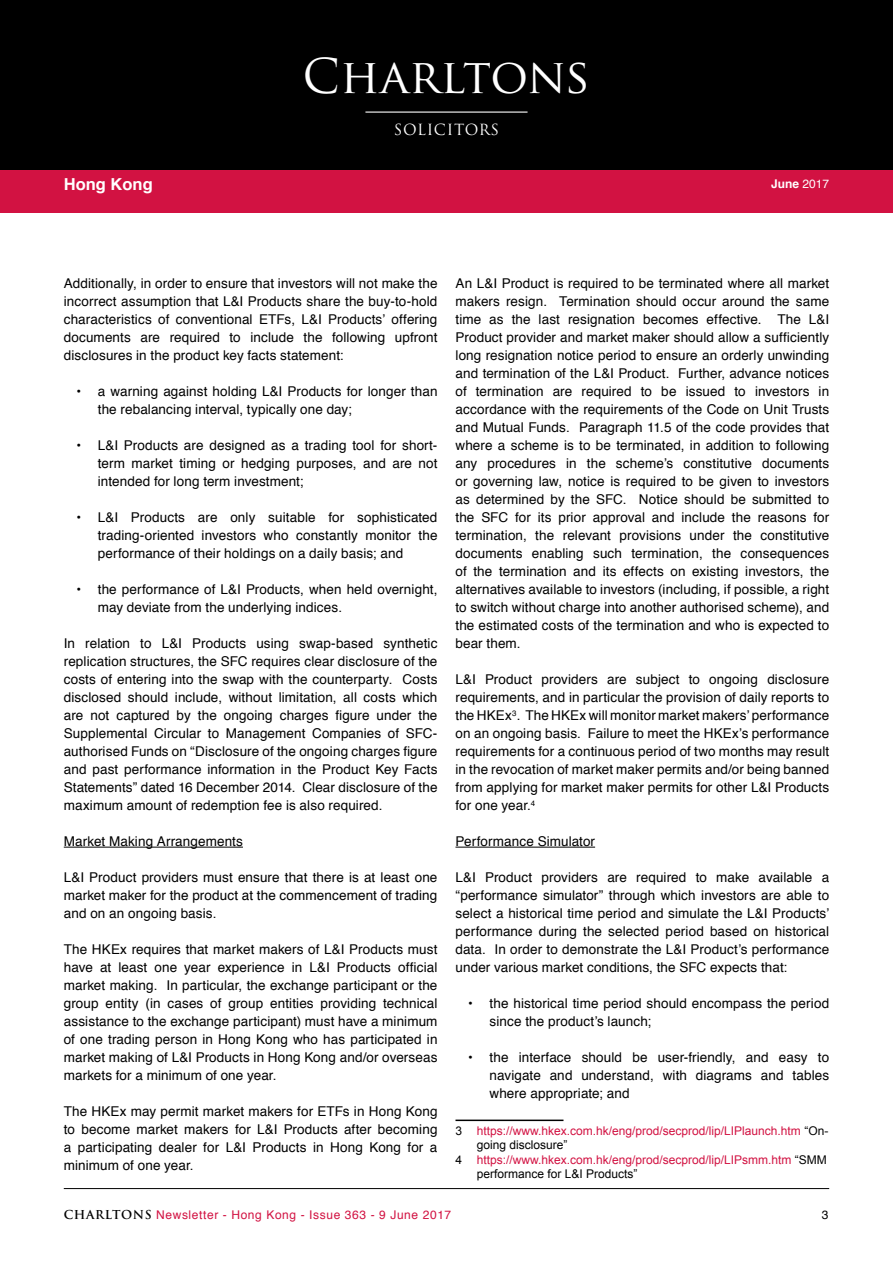
<style>
.page{position:relative;width:893px;height:1263px;background:#fff}
.page>*{position:absolute;margin:0;border:0;box-sizing:border-box;transform-origin:0 0}
.t1{font:46.8px "Trajan Pro";color:#fff}
.t2{font:700 16.5px "Helvetica";color:#fff}
.t3{font:15px "Trajan Pro";letter-spacing:.04em;color:#fff}
.t4{font:13.5px/18px "Helvetica";letter-spacing:.01em;color:#000;text-align:justify}
.t5{font:12px "Arial";color:#d21242}
.t6{font:12px "Helvetica";letter-spacing:.05em;color:#d21242}
.t7{font:12px "Arial";color:#000}
.t8{font:700 12px "Helvetica";color:#fff}
.t9{font:12px "Helvetica";color:#000}
.s1{font-weight:400}
.s2{font-weight:700}
.s3{color:#000}
.s4{font-family:"Trajan Pro";font-weight:700;color:#000}
</style>
<div class="page">
<div style="left:0;top:194px;width:893px;height:19px;background:#d21242"></div>
<hr style="left:64px;top:1188px;width:765px;height:1px;background:#000">
<div style="left:0;top:0;width:893px;height:170px;background:#000"></div>
<div style="left:0;top:170px;width:893px;height:32px;background:#d21242"></div>
<hr style="left:365px;top:112px;width:162px;height:1px;background:#fff">
<hr style="left:64px;top:847px;width:179px;height:1px;background:#000">
<hr style="left:455px;top:847px;width:140px;height:1px;background:#000">
<hr style="left:455px;top:1119px;width:108px;height:2px;background:#000">
<p class="t2" style="left:64px;top:171px;width:90px">Hong Kong</p>
<h1 class="t1" style="left:303px;top:47px;width:289px">Charltons</h1>
<p class="t3" style="left:394px;top:120px;width:107px">SOLICITORS</p>
<p class="t8" style="left:771px;top:174px;width:60px">June <span class="s1">2017</span></p>
<p class="t4" style="left:64px;top:275px;width:375px">Additionally, in order to ensure that investors will not make the incorrect assumption that L&amp;I Products share the buy-to-hold characteristics of conventional ETFs, L&amp;I Products’ offering documents are required to include the following upfront disclosures in the product key facts statement:</p>
<p class="t4" style="left:98px;top:383px;width:341px;text-indent:-21px"><span class="s2">•</span> a warning against holding L&amp;I Products for longer than the rebalancing interval, typically one day;</p>
<p class="t4" style="left:98px;top:437px;width:341px;text-indent:-21px"><span class="s2">•</span> L&amp;I Products are designed as a trading tool for short&shy;term market timing or hedging purposes, and are not intended for long term investment;</p>
<p class="t4" style="left:98px;top:509px;width:341px;text-indent:-21px"><span class="s2">•</span> L&amp;I Products are only suitable for sophisticated trading-oriented investors who constantly monitor the performance of their holdings on a daily basis; and</p>
<p class="t4" style="left:98px;top:581px;width:341px;text-indent:-21px"><span class="s2">•</span> the performance of L&amp;I Products, when held overnight, may deviate from the underlying indices.</p>
<p class="t4" style="left:64px;top:635px;width:375px">In relation to L&amp;I Products using swap-based synthetic replication structures, the SFC requires clear disclosure of the costs of entering into the swap with the counterparty. Costs disclosed should include, without limitation, all costs which are not captured by the ongoing charges figure under the Supplemental Circular to Management Companies of SFC&shy;authorised Funds on “Disclosure of the ongoing charges figure and past performance information in the Product Key Facts Statements” dated 16 December 2014. Clear disclosure of the maximum amount of redemption fee is also required.</p>
<p class="t4" style="left:64px;top:833px;width:181px">Market Making Arrangements</p>
<p class="t4" style="left:64px;top:869px;width:375px">L&amp;I Product providers must ensure that there is at least one market maker for the product at the commencement of trading and on an ongoing basis.</p>
<p class="t4" style="left:64px;top:941px;width:375px">The HKEx requires that market makers of L&amp;I Products must have at least one year experience in L&amp;I Products official market making. In particular, the exchange participant or the group entity (in cases of group entities providing technical assistance to the exchange participant) must have a minimum of one trading person in Hong Kong who has participated in market making of L&amp;I Products in Hong Kong and/or overseas markets for a minimum of one year.</p>
<p class="t4" style="left:64px;top:1103px;width:375px">The HKEx may permit market makers for ETFs in Hong Kong to become market makers for L&amp;I Products after becoming a participating dealer for L&amp;I Products in Hong Kong for a minimum of one year.</p>
<p class="t4" style="left:455px;top:275px;width:375px">An L&amp;I Product is required to be terminated where all market makers resign. Termination should occur around the same time as the last resignation becomes effective. The L&amp;I Product provider and market maker should allow a sufficiently long resignation notice period to ensure an orderly unwinding and termination of the L&amp;I Product. Further, advance notices of termination are required to be issued to investors in accordance with the requirements of the Code on Unit Trusts and Mutual Funds. Paragraph 11.5 of the code provides that where a scheme is to be terminated, in addition to following any procedures in the scheme’s constitutive documents or governing law, notice is required to be given to investors as determined by the SFC. Notice should be submitted to the SFC for its prior approval and include the reasons for termination, the relevant provisions under the constitutive documents enabling such termination, the consequences of the termination and its effects on existing investors, the alternatives available to investors (including, if possible, a right to switch without charge into another authorised scheme), and the estimated costs of the termination and who is expected to bear them.</p>
<p class="t4" style="left:455px;top:671px;width:375px">L&amp;I Product providers are subject to ongoing disclosure requirements, and in particular the provision of daily reports to the HKEx<sup>3</sup>. The HKEx will monitor market makers’ performance on an ongoing basis. Failure to meet the HKEx’s performance requirements for a continuous period of two months may result in the revocation of market maker permits and/or being banned from applying for market maker permits for other L&amp;I Products for one year.<sup>4</sup></p>
<p class="t4" style="left:455px;top:833px;width:141px">Performance Simulator</p>
<p class="t4" style="left:455px;top:869px;width:375px">L&amp;I Product providers are required to make available a “performance simulator” through which investors are able to select a historical time period and simulate the L&amp;I Products’ performance during the selected period based on historical data. In order to demonstrate the L&amp;I Product’s performance under various market conditions, the SFC expects that:</p>
<p class="t4" style="left:489px;top:995px;width:341px;text-indent:-21px"><span class="s2">•</span> the historical time period should encompass the period since the product’s launch;</p>
<p class="t4" style="left:489px;top:1049px;width:341px;text-indent:-21px"><span class="s2">•</span> the interface should be user-friendly, and easy to navigate and understand, with diagrams and tables where appropriate; and</p>
<p class="t5" style="left:455px;top:1123px;width:374px"><span class="s3">3</span> https://www.hkex.com.hk/eng/prod/secprod/lip/LIPlaunch.htm <span class="s3">“On-</span></p>
<p class="t7" style="left:477px;top:1137px;width:92px">going disclosure”</p>
<p class="t5" style="left:455px;top:1151px;width:373px"><span class="s3">4</span> https://www.hkex.com.hk/eng/prod/secprod/lip/LIPsmm.htm <span class="s3">“SMM</span></p>
<p class="t7" style="left:477px;top:1166px;width:162px">performance for L&amp;I Products”</p>
<p class="t6" style="left:64px;top:1206px;width:389px"><span class="s4">CHARLTONS</span> Newsletter - Hong Kong - Issue 363 - 9 June 2017</p>
<p class="t9" style="left:822px;top:1206px;width:8px">3</p>
</div>
